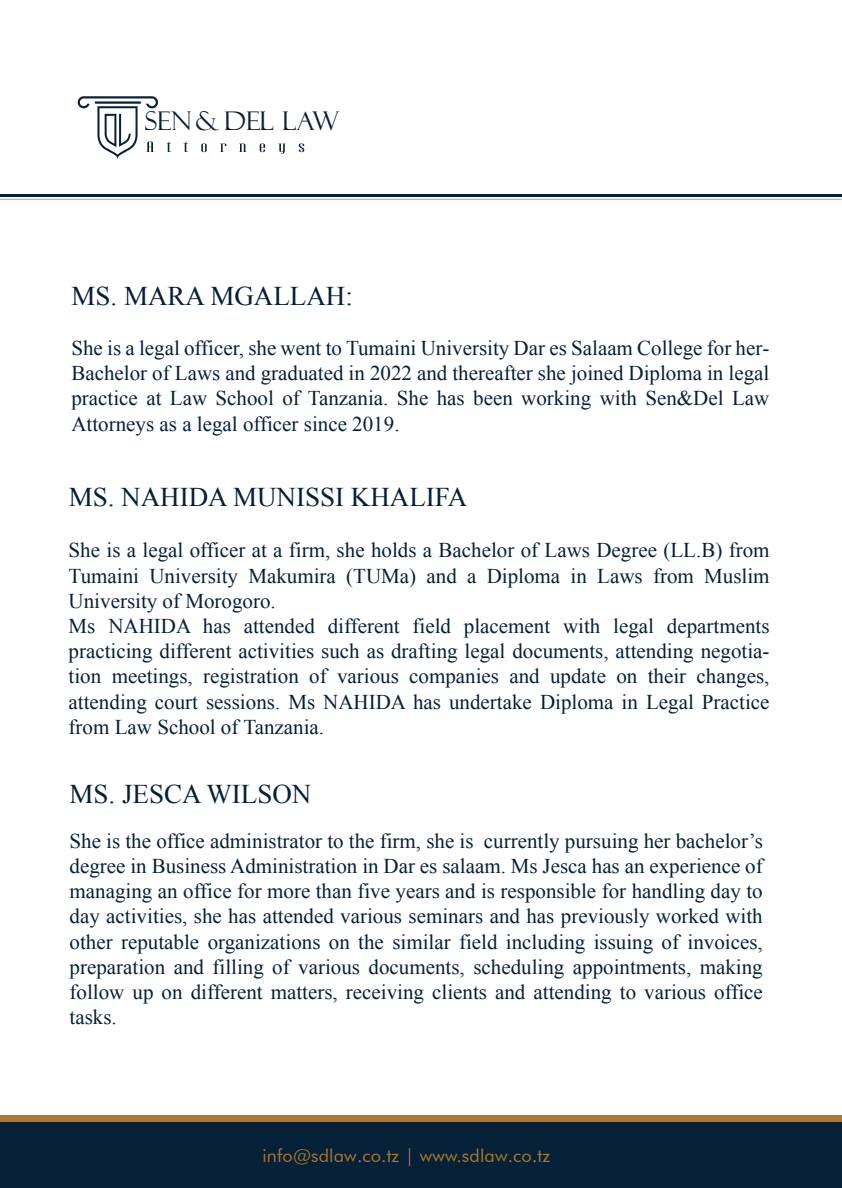
<style>
.page{position:relative;width:842px;height:1188px;background:#fff}
.page>*{position:absolute;margin:0;border:0;box-sizing:border-box;transform-origin:0 0}
.t1{font:27px "Times New Roman";color:#062038}
.t2{font:25.8px "Felix Titling";color:#062038}
.t3{font:21px/25.2px "Times New Roman";color:#062038;text-align:justify}
.t4{font:18px "Futura BT";letter-spacing:.01em;color:#aa792b}
</style>
<div class="page">
<svg style="left:167px;top:141px;width:4px;height:11px"></svg>
<svg style="left:184px;top:141px;width:4px;height:11px"></svg>
<svg style="left:201px;top:143px;width:6px;height:9px"></svg>
<svg style="left:220px;top:143px;width:6px;height:9px"></svg>
<svg style="left:239px;top:143px;width:7px;height:9px"></svg>
<svg style="left:260px;top:143px;width:5px;height:9px"></svg>
<svg style="left:279px;top:144px;width:6px;height:10px"></svg>
<svg style="left:299px;top:143px;width:5px;height:9px"></svg>
<svg style="left:77px;top:96px;width:81px;height:63px"></svg>
<hr style="left:0;top:194px;width:841px;height:2px;background:#062038">
<div style="left:0;top:1115px;width:841px;height:20px;background:#aa792b"></div>
<div style="left:0;top:1122px;width:841px;height:66px;background:#062038"></div>
<p class="t2" style="left:145px;top:106px;width:196px">SEN&amp; DEL LAW</p>
<p class="t1" style="left:71px;top:277px;width:283px">MS. MARA MGALLAH:</p>
<p class="t3" style="left:71px;top:335px;width:699px">She is a legal officer, she went to Tumaini University Dar es Salaam College for her-Bachelor of Laws and graduated in 2022 and thereafter she joined Diploma in legal practice at Law School of Tanzania. She has been working with Sen&amp;Del Law Attorneys as a legal officer since 2019.</p>
<p class="t1" style="left:69px;top:479px;width:400px">MS. NAHIDA MUNISSI KHALIFA</p>
<p class="t3" style="left:69px;top:538px;width:702px;text-align:left">She is a legal officer at a firm, she holds a Bachelor of Laws Degree (LL.B) from Tumaini University Makumira (TUMa) and a Diploma in Laws from Muslim University of Morogoro.<br>Ms NAHIDA has attended different field placement with legal departments practicing different activities such as drafting legal documents, attending negotia&shy;tion meetings, registration of various companies and update on their changes, attending court sessions. Ms NAHIDA has undertake Diploma in Legal Practice from Law School of Tanzania.</p>
<p class="t1" style="left:69px;top:776px;width:243px">MS. JESCA WILSON</p>
<p class="t3" style="left:70px;top:828px;width:694px">She is the office administrator to the firm, she is currently pursuing her bachelor’s degree in Business Administration in Dar es salaam. Ms Jesca has an experience of managing an office for more than five years and is responsible for handling day to day activities, she has attended various seminars and has previously worked with other reputable organizations on the similar field including issuing of invoices, preparation and filling of various documents, scheduling appointments, making follow up on different matters, receiving clients and attending to various office tasks.</p>
<p class="t4" style="left:262px;top:1145px;width:289px">info@sdlaw.co.tz | www.sdlaw.co.tz</p>
</div>
